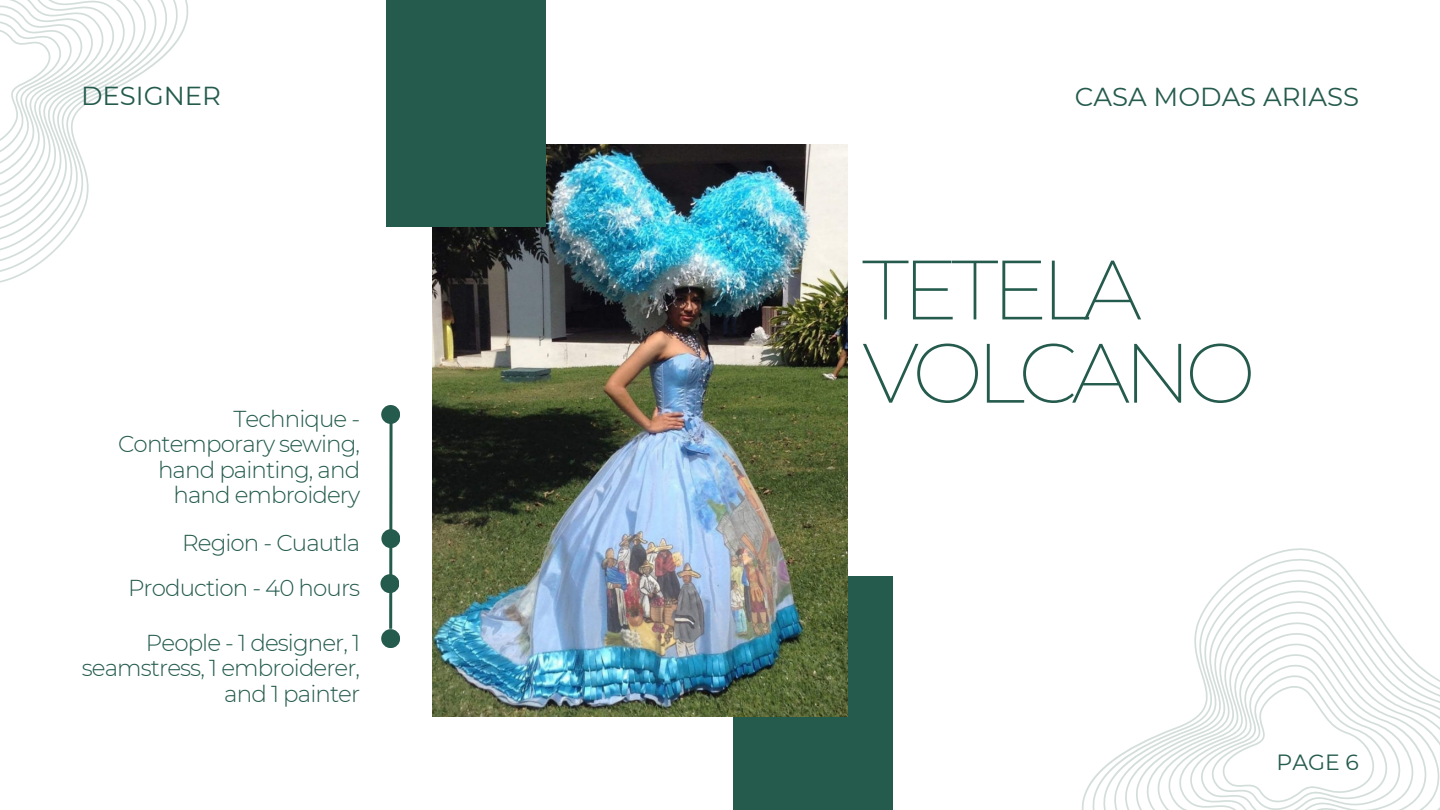
<style>
.page{position:relative;width:1440px;height:810px;background:#fff}
.page>*{position:absolute;margin:0;border:0;box-sizing:border-box;transform-origin:0 0}
.t1{font:200 84px "Montserrat";letter-spacing:-.08em;color:#245b4d}
.t2{font:26px "Montserrat";color:#245b4d}
.t3{font:300 23px/25.5px "Montserrat";letter-spacing:-.04em;color:#245b4d;text-align:right}
.t4{font:22px "Montserrat";color:#245b4d}
</style>
<div class="page">
<svg style="left:0;top:0;width:189px;height:283px"></svg>
<svg style="left:1081px;top:548px;width:359px;height:262px"></svg>
<div style="left:733px;top:576px;width:159px;height:234px;background:#245b4d"></div>
<img style="left:432px;top:144px;width:415px;height:573px">
<div style="left:387px;top:0;width:159px;height:227px;background:#245b4d"></div>
<svg style="left:389px;top:424px;width:5px;height:205px"></svg>
<div style="left:381px;top:405px;width:19px;height:19px;background:#245b4d;border-radius:50%"></div>
<div style="left:381px;top:529px;width:19px;height:19px;background:#245b4d;border-radius:50%"></div>
<div style="left:380px;top:574px;width:19px;height:19px;background:#245b4d;border-radius:50%"></div>
<div style="left:381px;top:629px;width:19px;height:19px;background:#245b4d;border-radius:50%"></div>
<p class="t2" style="left:81px;top:80px;width:142px">DESIGNER</p>
<p class="t2" style="left:1075px;top:81px;width:286px">CASA MODAS ARIASS</p>
<p class="t1" style="left:862px;top:238px;width:281px">TETELA</p>
<p class="t3" style="left:234px;top:406px;width:128px">Technique -</p>
<p class="t3" style="left:118px;top:431px;width:244px">Contemporary sewing, hand painting, and hand embroidery</p>
<p class="t3" style="left:182px;top:530px;width:180px">Region - Cuautla</p>
<p class="t3" style="left:128px;top:575px;width:234px">Production - 40 hours</p>
<p class="t3" style="left:82px;top:630px;width:280px">People - 1 designer, 1 seamstress, 1 embroiderer, and 1 painter</p>
<p class="t1" style="left:862px;top:321px;width:395px">VOLCANO</p>
<p class="t4" style="left:1277px;top:748px;width:84px">PAGE 6</p>
</div>
